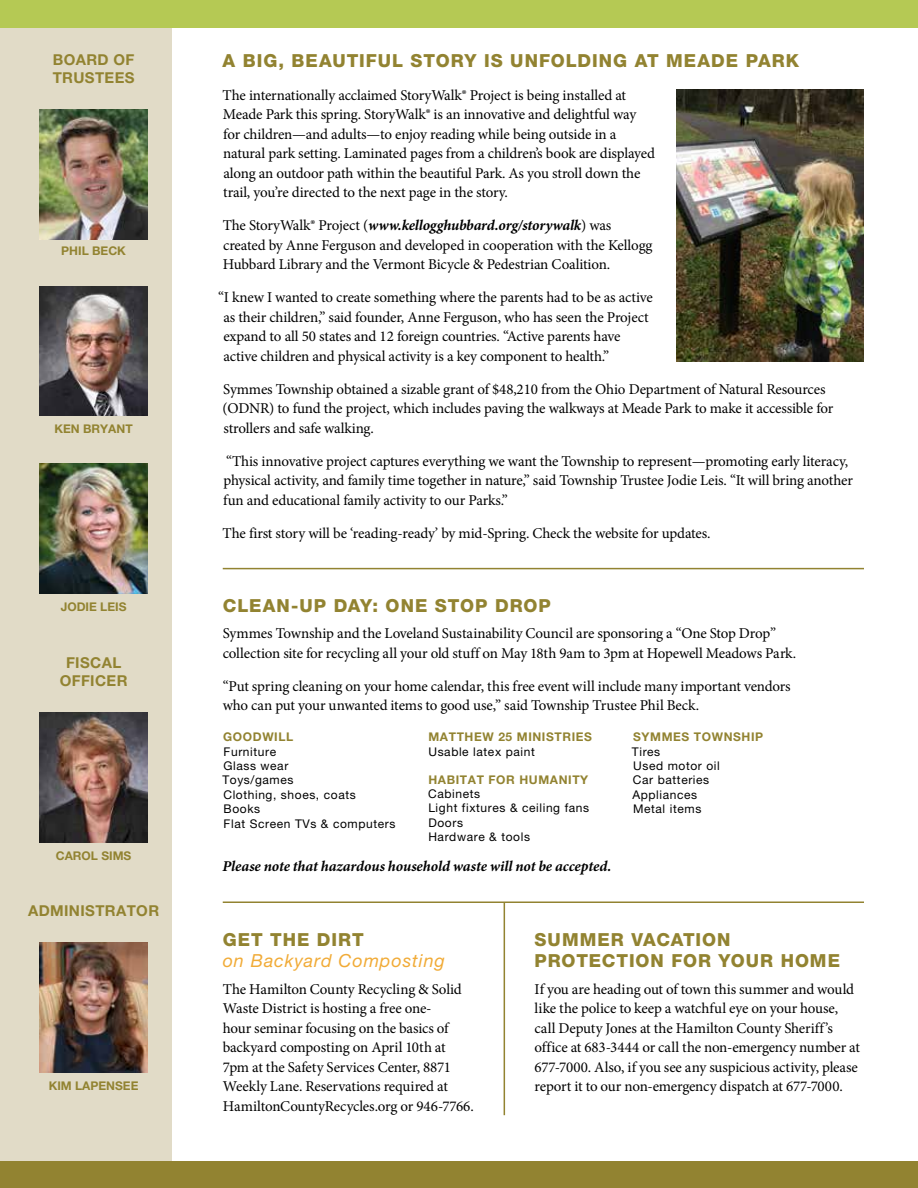
<style>
.page{position:relative;width:918px;height:1188px;background:#fff}
.page>*{position:absolute;margin:0;border:0;box-sizing:border-box;transform-origin:0 0}
.t1{font:800 18px/21.6px "Helvetica Neue LT Pro";letter-spacing:.055em;color:#928331}
.t2{font:italic 18px "Helvetica Neue LT Pro";letter-spacing:.05em;color:#f1ab37}
.t3{font:15px/19.5px "Minion Pro";letter-spacing:-.01em;color:#000}
.t4{font:italic 700 15px "Minion Pro";letter-spacing:-.005em;color:#000}
.t5{font:700 15px/18px "Helvetica Neue LT Pro";letter-spacing:.025em;color:#928331}
.t6{font:12px/14.4px "Helvetica Neue LT Pro";letter-spacing:.05em;color:#000}
.t7{font:700 12px "Helvetica Neue LT Pro";letter-spacing:.05em;color:#928331}
.t8{font:700 12px "Helvetica Neue LT Pro";color:#928331}
.s1{font-weight:700;font-style:italic}
</style>
<div class="page">
<div style="left:0;top:12px;width:172px;height:1176px;background:#e1dbc7"></div>
<div style="left:0;top:0;width:918px;height:28px;background:#b5c954"></div>
<img style="left:40px;top:464px;width:108px;height:129px">
<img style="left:40px;top:286px;width:108px;height:130px">
<img style="left:40px;top:110px;width:108px;height:129px">
<img style="left:40px;top:713px;width:108px;height:129px">
<img style="left:40px;top:943px;width:108px;height:130px">
<div style="left:0;top:1161px;width:918px;height:27px;background:#928331"></div>
<hr style="left:223px;top:568px;width:641px;height:1px;background:#928331">
<hr style="left:504px;top:902px;width:1px;height:213px;background:#928331">
<hr style="left:223px;top:902px;width:641px;height:1px;background:#928331">
<img style="left:676px;top:89px;width:188px;height:272px">
<p class="t5" style="left:53px;top:50px;width:83px">BOARD OF<br>TRUSTEES</p>
<p class="t8" style="left:61px;top:244px;width:66px">PHIL BECK</p>
<p class="t8" style="left:55px;top:421px;width:80px">KEN BRYANT</p>
<p class="t8" style="left:61px;top:599px;width:67px">JODIE LEIS</p>
<p class="t5" style="left:60px;top:653px;width:69px;text-align:center">FISCAL<br>OFFICER</p>
<p class="t8" style="left:56px;top:848px;width:77px">CAROL SIMS</p>
<p class="t5" style="left:28px;top:902px;width:133px">ADMINISTRATOR</p>
<p class="t8" style="left:49px;top:1078px;width:91px">KIM LAPENSEE</p>
<p class="t1" style="left:223px;top:50px;width:578px">A BIG, BEAUTIFUL STORY IS UNFOLDING AT MEADE PARK</p>
<p class="t3" style="left:223px;top:85px;width:434px">The internationally acclaimed StoryWalk® Project is being installed at Meade Park this spring. StoryWalk® is an innovative and delightful way for children—and adults—to enjoy reading while being outside in a natural park setting. Laminated pages from a children’s book are displayed along an outdoor path within the beautiful Park. As you stroll down the trail, you’re directed to the next page in the story.</p>
<p class="t3" style="left:223px;top:216px;width:431px">The StoryWalk® Project (<span class="s1">www.kellogghubbard.org/storywalk</span>) was created by Anne Ferguson and developed in cooperation with the Kellogg<br>Hubbard Library and the Vermont Bicycle &amp; Pedestrian Coalition.</p>
<p class="t3" style="left:223px;top:288px;width:431px;text-indent:-5px">“I knew I wanted to create something where the parents had to be as active as their children,” said founder, Anne Ferguson, who has seen the Project expand to all 50 states and 12 foreign countries. “Active parents have active children and physical activity is a key component to health.”</p>
<p class="t3" style="left:222px;top:379px;width:612px">Symmes Township obtained a sizable grant of $48,210 from the Ohio Department of Natural Resources (ODNR) to fund the project, which includes paving the walkways at Meade Park to make it accessible for strollers and safe walking.</p>
<p class="t3" style="left:223px;top:451px;width:631px">“This innovative project captures everything we want the Township to represent—promoting early literacy, physical activity, and family time together in nature,” said Township Trustee Jodie Leis. “It will bring another fun and educational family activity to our Parks.”</p>
<p class="t3" style="left:223px;top:523px;width:489px">The first story will be ‘reading-ready’ by mid-Spring. Check the website for updates.</p>
<p class="t1" style="left:223px;top:595px;width:330px">CLEAN-UP DAY: ONE STOP DROP</p>
<p class="t3" style="left:223px;top:624px;width:575px">Symmes Township and the Loveland Sustainability Council are sponsoring a “One Stop Drop” collection site for recycling all your old stuff on May 18th 9am to 3pm at Hopewell Meadows Park.</p>
<p class="t3" style="left:223px;top:676px;width:569px">“Put spring cleaning on your home calendar, this free event will include many important vendors who can put your unwanted items to good use,” said Township Trustee Phil Beck.</p>
<p class="t7" style="left:223px;top:730px;width:71px">GOODWILL</p>
<p class="t6" style="left:222px;top:744px;width:175px">Furniture<br>Glass wear<br>Toys/games<br>Clothing, shoes, coats<br>Books<br>Flat Screen TVs &amp; computers</p>
<p class="t7" style="left:428px;top:730px;width:165px">MATTHEW 25 MINISTRIES</p>
<p class="t6" style="left:428px;top:744px;width:108px">Usable latex paint</p>
<p class="t7" style="left:428px;top:772px;width:161px">HABITAT FOR HUMANITY</p>
<p class="t6" style="left:428px;top:786px;width:163px">Cabinets<br>Light fixtures &amp; ceiling fans<br>Doors<br>Hardware &amp; tools</p>
<p class="t4" style="left:223px;top:856px;width:391px">Please note that hazardous household waste will not be accepted.</p>
<p class="t7" style="left:633px;top:730px;width:131px">SYMMES TOWNSHIP</p>
<p class="t6" style="left:632px;top:744px;width:89px">Tires<br>Used motor oil<br>Car batteries<br>Appliances<br>Metal items</p>
<p class="t1" style="left:223px;top:929px;width:143px">GET THE DIRT</p>
<p class="t2" style="left:223px;top:950px;width:224px">on Backyard Composting</p>
<p class="t3" style="left:223px;top:979px;width:253px">The Hamilton County Recycling &amp; Solid Waste District is hosting a free one-<br>hour seminar focusing on the basics of backyard composting on April 10th at 7pm at the Safety Services Center, 8871<br>Weekly Lane. Reservations required at HamiltonCountyRecycles.org or 946-7766.</p>
<p class="t1" style="left:535px;top:929px;width:307px">SUMMER VACATION<br>PROTECTION FOR YOUR HOME</p>
<p class="t3" style="left:535px;top:979px;width:327px">If you are heading out of town this summer and would like the police to keep a watchful eye on your house, call Deputy Jones at the Hamilton County Sheriff’s office at 683-3444 or call the non-emergency number at 677-7000. Also, if you see any suspicious activity, please report it to our non-emergency dispatch at 677-7000.</p>
</div>
